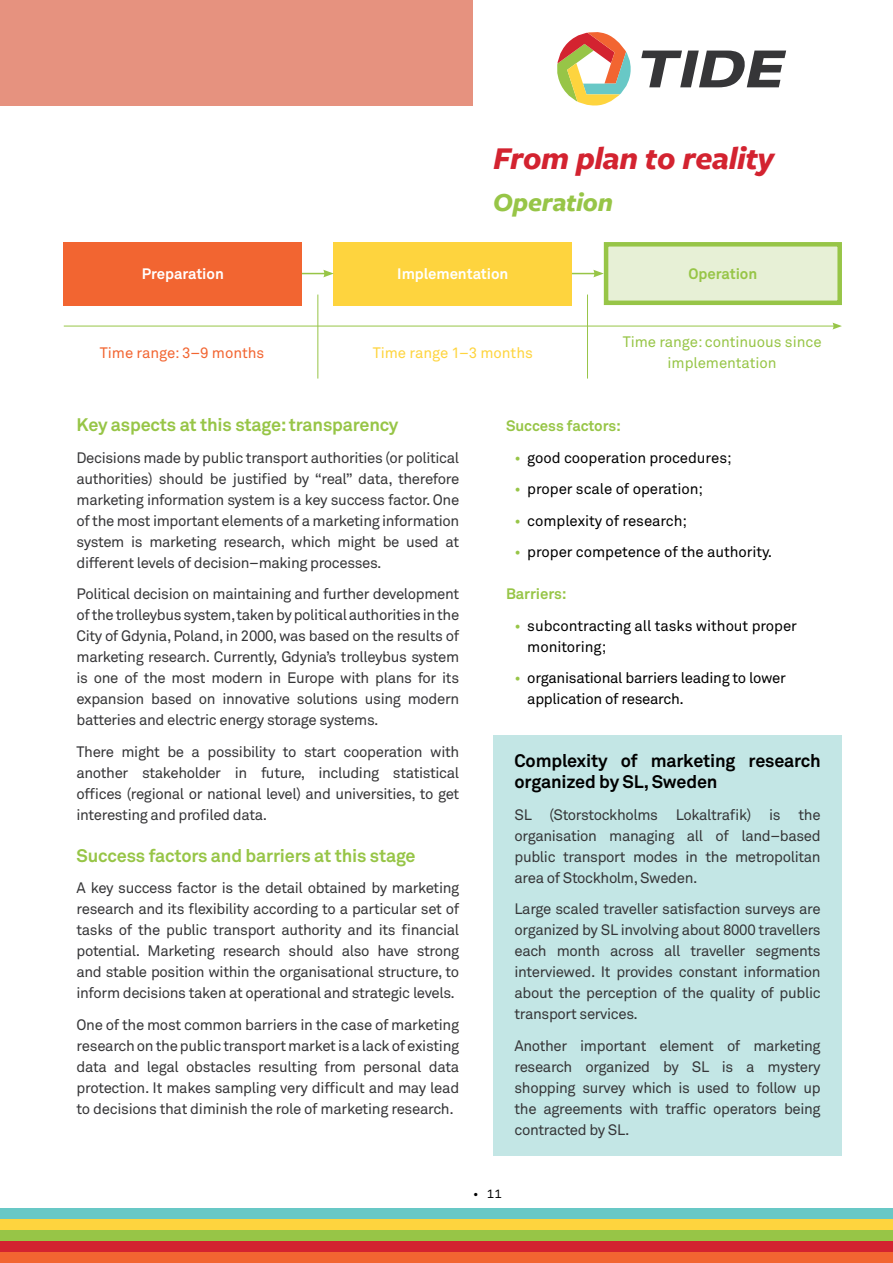
<style>
.page{position:relative;width:893px;height:1263px;background:#fff}
.page>*{position:absolute;margin:0;border:0;box-sizing:border-box;transform-origin:0 0}
.t1{font:italic 700 33px "Freight Sans Pro";letter-spacing:-.01em;color:#d32330}
.t2{font:italic 700 27px "Freight Sans Pro";letter-spacing:-.01em;color:#97c547}
.t3{font:700 18px "Akkurat Pro";letter-spacing:-.01em;color:#97c547}
.t4{font:700 18px/21px "Akkurat Pro";letter-spacing:-.01em;color:#000}
.t5{font:15px/21px "Akkurat Pro";letter-spacing:-.025em;color:#363638;text-align:justify}
.t6{font:15px/21px "Akkurat Pro";letter-spacing:-.005em;color:#000}
.t7{font:15px/21px "Akkurat Pro";letter-spacing:-.005em;color:#97c547;text-align:center}
.t8{font:700 15px "Akkurat Pro";letter-spacing:-.005em;color:#97c547}
.t9{font:700 15px "Akkurat Pro";letter-spacing:-.005em;color:#fff}
.t10{font:15px "Akkurat Pro";letter-spacing:-.005em;color:#f26531}
.t11{font:15px "Akkurat Pro";letter-spacing:-.005em;color:#fed43e}
.t12{font:12px "Akkurat Mono";color:#000}
.s1{color:#97c547}
</style>
<div class="page">
<svg style="left:641px;top:51px;width:145px;height:36px"></svg>
<svg style="left:557px;top:32px;width:74px;height:74px"></svg>
<div style="left:0;top:1252px;width:893px;height:11px;background:#f26531"></div>
<div style="left:0;top:1241px;width:893px;height:11px;background:#d32330"></div>
<div style="left:0;top:1230px;width:893px;height:11px;background:#97c547"></div>
<div style="left:0;top:1219px;width:893px;height:11px;background:#fed43e"></div>
<div style="left:0;top:1208px;width:893px;height:11px;background:#68c8c6"></div>
<div style="left:0;top:0;width:472px;height:106px;background:#e6927f"></div>
<div style="left:64px;top:242px;width:238px;height:63px;background:#f26531"></div>
<div style="left:334px;top:242px;width:238px;height:63px;background:#fed43e"></div>
<div style="left:606px;top:244px;width:234px;height:59px;background:#e7f0d6"></div>
<div style="left:604px;top:242px;width:238px;height:63px;border:4px solid #97c547"></div>
<svg style="left:302px;top:270px;width:32px;height:7px"></svg>
<hr style="left:64px;top:326px;width:771px;height:1px;background:#97c547">
<svg style="left:832px;top:323px;width:10px;height:6px"></svg>
<svg style="left:572px;top:270px;width:32px;height:7px"></svg>
<hr style="left:317px;top:295px;width:1px;height:84px;background:#97c547">
<hr style="left:587px;top:295px;width:1px;height:84px;background:#97c547">
<div style="left:493px;top:736px;width:349px;height:420px;background:#c3e6e5"></div>
<h1 class="t1" style="left:493px;top:135px;width:282px">From plan to reality</h1>
<h2 class="t2" style="left:493px;top:183px;width:121px">Operation</h2>
<p class="t9" style="left:142px;top:265px;width:84px">Preparation</p>
<p class="t9" style="left:397px;top:265px;width:113px">Implementation</p>
<p class="t8" style="left:688px;top:265px;width:70px">Operation</p>
<p class="t10" style="left:100px;top:344px;width:166px">Time range: 3–9 months</p>
<p class="t11" style="left:373px;top:344px;width:162px">Time range 1–3 months</p>
<p class="t7" style="left:623px;top:332px;width:200px">Time range: continuous since implementation</p>
<p class="t3" style="left:77px;top:414px;width:323px">Key aspects at this stage: transparency</p>
<p class="t5" style="left:77px;top:447px;width:384px">Decisions made by public transport authorities (or political authorities) should be justified by “real” data, therefore marketing information system is a key success factor. One of the most important elements of a marketing information system is marketing research, which might be used at different levels of decision–making processes.</p>
<p class="t5" style="left:77px;top:584px;width:384px">Political decision on maintaining and further development of the trolleybus system, taken by political authorities in the City of Gdynia, Poland, in 2000, was based on the results of marketing research. Currently, Gdynia’s trolleybus system is one of the most modern in Europe with plans for its expansion based on innovative solutions using modern batteries and electric energy storage systems.</p>
<p class="t5" style="left:77px;top:741px;width:384px">There might be a possibility to start cooperation with another stakeholder in future, including statistical offices (regional or national level) and universities, to get interesting and profiled data.</p>
<p class="t3" style="left:77px;top:844px;width:341px">Success factors and barriers at this stage</p>
<p class="t5" style="left:77px;top:878px;width:384px">A key success factor is the detail obtained by marketing research and its flexibility according to a particular set of tasks of the public transport authority and its financial potential. Marketing research should also have strong and stable position within the organisational structure, to inform decisions taken at operational and strategic levels.</p>
<p class="t5" style="left:77px;top:1014px;width:384px">One of the most common barriers in the case of marketing research on the public transport market is a lack of existing data and legal obstacles resulting from personal data protection. It makes sampling very difficult and may lead to decisions that diminish the role of marketing research.</p>
<p class="t8" style="left:506px;top:416px;width:116px">Success factors:</p>
<p class="t6" style="left:514px;top:447px;width:219px"><span class="s1">•</span> good cooperation procedures;</p>
<p class="t6" style="left:514px;top:479px;width:190px"><span class="s1">•</span> proper scale of operation;</p>
<p class="t6" style="left:514px;top:510px;width:174px"><span class="s1">•</span> complexity of research;</p>
<p class="t6" style="left:514px;top:542px;width:259px"><span class="s1">•</span> proper competence of the authority.</p>
<p class="t8" style="left:506px;top:584px;width:62px">Barriers:</p>
<p class="t6" style="left:527px;top:615px;width:271px;text-indent:-13px"><span class="s1">•</span> subcontracting all tasks without proper monitoring;</p>
<p class="t6" style="left:527px;top:668px;width:260px;text-indent:-13px"><span class="s1">•</span> organisational barriers leading to lower application of research.</p>
<p class="t4" style="left:514px;top:750px;width:308px">Complexity of marketing research organized by SL, Sweden</p>
<p class="t5" style="left:514px;top:804px;width:308px">SL (Storstockholms Lokaltrafik) is the organisation managing all of land–based public transport modes in the metropolitan area of Stockholm, Sweden.</p>
<p class="t5" style="left:514px;top:899px;width:308px">Large scaled traveller satisfaction surveys are organized by SL involving about 8000 travellers each month across all traveller segments interviewed. It provides constant information about the perception of the quality of public transport services.</p>
<p class="t5" style="left:514px;top:1035px;width:308px">Another important element of marketing research organized by SL is a mystery shopping survey which is used to follow up the agreements with traffic operators being contracted by SL.</p>
<p class="t12" style="left:472px;top:1186px;width:31px">• 11</p>
</div>
